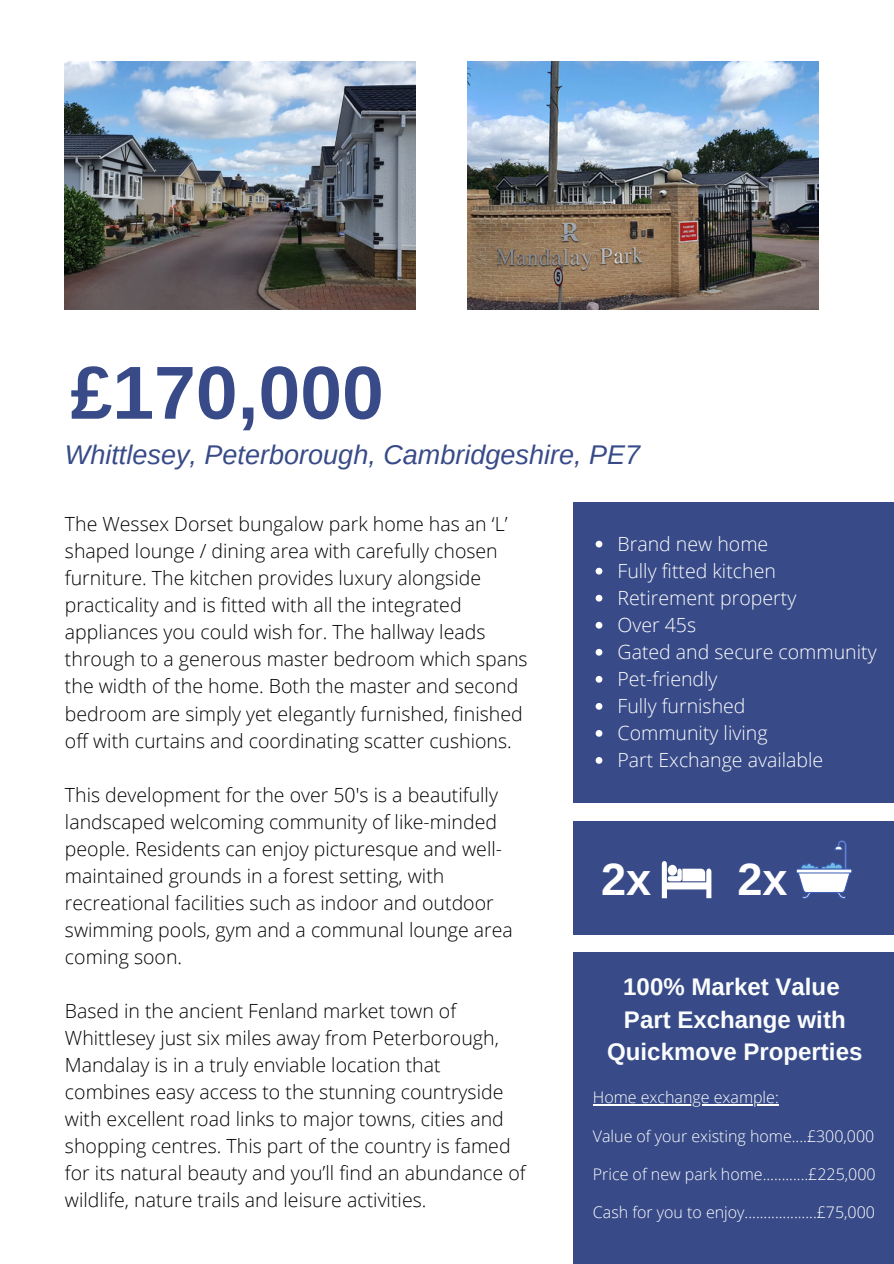
<style>
.page{position:relative;width:894px;height:1264px;background:#fff}
.page>*{position:absolute;margin:0;border:0;box-sizing:border-box;transform-origin:0 0}
.t1{font:700 75px "Arimo";color:#384b88}
.t2{font:700 45px "Arimo";color:#fff}
.t3{font:italic 27px "Arimo";color:#384b88}
.t4{font:700 24px/32.7px "Arimo";color:#fbfdfd;text-align:center}
.t5{font:300 19.5px/27px "Open Sans";color:#000}
.t6{font:300 19.5px "Open Sans";color:#fff}
.t7{font:300 16.05px "Open Sans";color:#fff}
</style>
<div class="page">
<img style="left:65px;top:61px;width:350px;height:248px">
<div style="left:573px;top:502px;width:320px;height:300px;background:#384b88"></div>
<div style="left:573px;top:820px;width:320px;height:114px;background:#384b88"></div>
<svg style="left:661px;top:861px;width:50px;height:37px"></svg>
<div style="left:795px;top:868px;width:56px;height:5px;border:1px solid #395bb2"></div>
<svg style="left:796px;top:840px;width:54px;height:58px"></svg>
<div style="left:573px;top:952px;width:320px;height:311px;background:#384b88"></div>
<svg style="left:595px;top:540px;width:7px;height:7px"></svg>
<svg style="left:595px;top:567px;width:7px;height:7px"></svg>
<svg style="left:595px;top:595px;width:7px;height:6px"></svg>
<svg style="left:595px;top:622px;width:7px;height:6px"></svg>
<svg style="left:595px;top:649px;width:7px;height:6px"></svg>
<svg style="left:595px;top:676px;width:7px;height:6px"></svg>
<svg style="left:595px;top:703px;width:7px;height:6px"></svg>
<svg style="left:595px;top:730px;width:7px;height:6px"></svg>
<svg style="left:595px;top:757px;width:7px;height:6px"></svg>
<hr style="left:592px;top:1104px;width:186px;height:1px;background:#fff">
<img style="left:468px;top:61px;width:350px;height:248px">
<p class="t1" style="left:70px;top:351px;width:315px">£170,000</p>
<p class="t3" style="left:65px;top:439px;width:576px">Whittlesey, Peterborough, Cambridgeshire, PE7</p>
<p class="t5" style="left:65px;top:510px;width:464px">The Wessex Dorset bungalow park home has an ‘L’ shaped lounge / dining area with carefully chosen furniture. The kitchen provides luxury alongside practicality and is fitted with all the integrated appliances you could wish for. The hallway leads through to a generous master bedroom which spans the width of the home. Both the master and second bedroom are simply yet elegantly furnished, finished off with curtains and coordinating scatter cushions.</p>
<p class="t5" style="left:65px;top:780px;width:449px">This development for the over 50's is a beautifully landscaped welcoming community of like-minded people. Residents can enjoy picturesque and well&shy;maintained grounds in a forest setting, with recreational facilities such as indoor and outdoor swimming pools, gym and a communal lounge area coming soon.</p>
<p class="t5" style="left:65px;top:996px;width:462px">Based in the ancient Fenland market town of Whittlesey just six miles away from Peterborough, Mandalay is in a truly enviable location that combines easy access to the stunning countryside with excellent road links to major towns, cities and shopping centres. This part of the country is famed for its natural beauty and you’ll find an abundance of wildlife, nature trails and leisure activities.</p>
<p class="t6" style="left:617px;top:530px;width:152px">Brand new home</p>
<p class="t6" style="left:617px;top:557px;width:160px">Fully fitted kitchen</p>
<p class="t6" style="left:617px;top:584px;width:180px">Retirement property</p>
<p class="t6" style="left:617px;top:611px;width:80px">Over 45s</p>
<p class="t6" style="left:617px;top:638px;width:260px">Gated and secure community</p>
<p class="t6" style="left:617px;top:665px;width:101px">Pet-friendly</p>
<p class="t6" style="left:617px;top:692px;width:129px">Fully furnished</p>
<p class="t6" style="left:617px;top:719px;width:151px">Community living</p>
<p class="t6" style="left:617px;top:746px;width:207px">Part Exchange available</p>
<p class="t2" style="left:601px;top:854px;width:52px">2x</p>
<p class="t2" style="left:737px;top:854px;width:52px">2x</p>
<p class="t4" style="left:623px;top:970px;width:218px">100% Market Value</p>
<p class="t4" style="left:607px;top:1002px;width:256px">Part Exchange with<br>Quickmove Properties</p>
<p class="t7" style="left:592px;top:1086px;width:187px">Home exchange example:</p>
<p class="t7" style="left:592px;top:1124px;width:283px">Value of your existing home....£300,000</p>
<p class="t7" style="left:592px;top:1162px;width:284px">Price of new park home............£225,000</p>
<p class="t7" style="left:592px;top:1200px;width:283px">Cash for you to enjoy...................£75,000</p>
</div>
